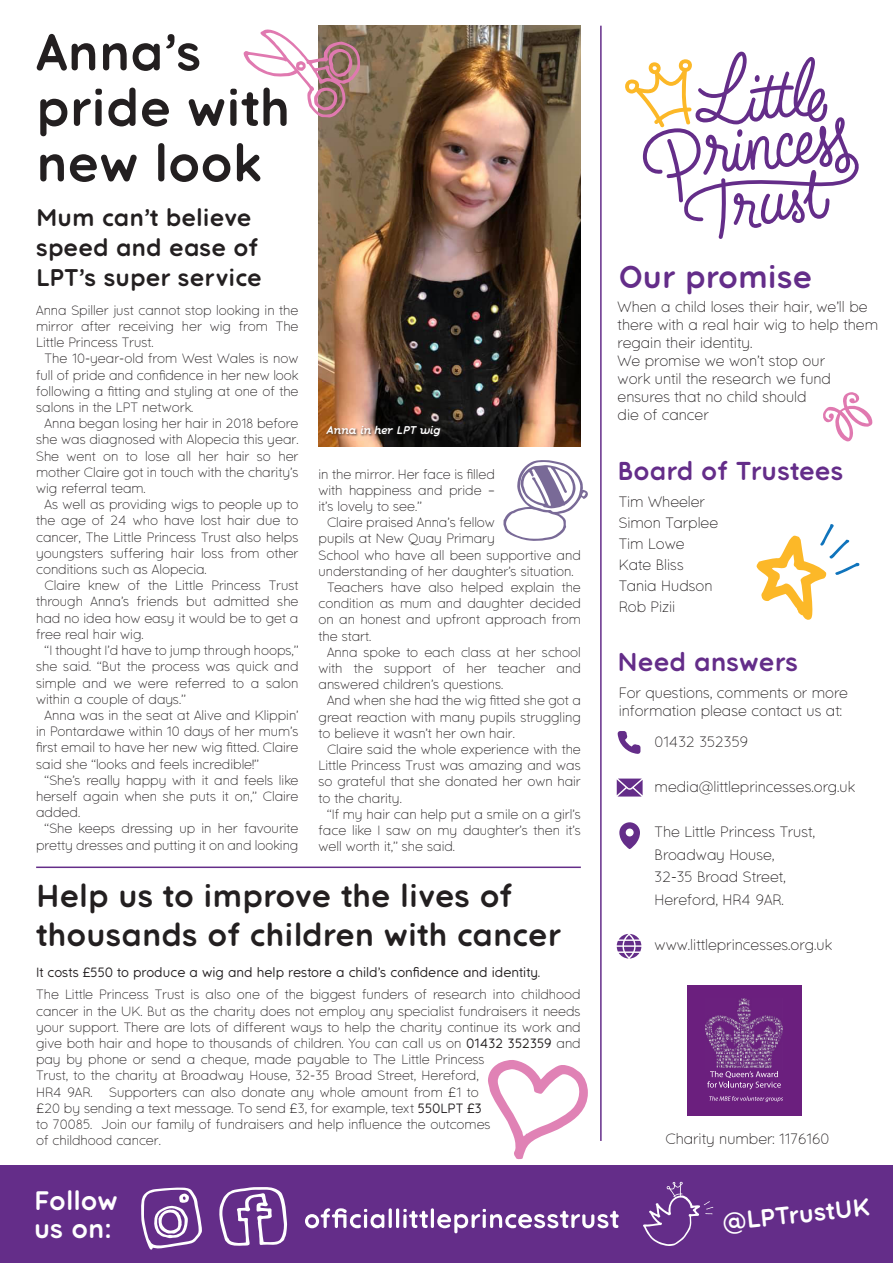
<style>
.page{position:relative;width:893px;height:1263px;background:#fff}
.page>*{position:absolute;margin:0;border:0;box-sizing:border-box;transform-origin:0 0}
.t1{font:700 51.9px/55.5px "Quicksand Pro";color:#231f20}
.t2{font:700 31.95px/39.2px "Quicksand Pro";color:#231f20}
.t3{font:700 31.95px "Quicksand Pro";color:#642d89}
.t4{font:700 26.7px/28px "Quicksand Pro";color:#fff}
.t5{font:700 25.95px "Quicksand Pro";color:#642d89}
.t6{font:700 24.75px "Quicksand Pro";color:#fff}
.t7{font:700 24.15px/30px "Quicksand Pro";color:#231f20}
.t8{font:300 15px/18px "Quicksand Pro";color:#231f20}
.t9{font:300 13.5px/16.2px "Quicksand Pro";color:#231f20}
.t10{font:italic 700 11.25px "Quicksand Pro";color:#fff}
.s1{font-weight:400}
</style>
<div class="page">
<div style="left:0;top:1165px;width:893px;height:98px;background:#642d89"></div>
<img style="left:318px;top:26px;width:263px;height:421px">
<hr style="left:600px;top:26px;width:2px;height:1115px;background:#642d89">
<svg style="left:625px;top:52px;width:234px;height:187px"></svg>
<svg style="left:243px;top:29px;width:117px;height:89px"></svg>
<svg style="left:643px;top:1182px;width:70px;height:64px"></svg>
<svg style="left:305px;top:1208px;width:79px;height:20px"></svg>
<hr style="left:389px;top:1208px;width:3px;height:20px;background:#fff;border-radius:2px">
<hr style="left:396px;top:1208px;width:3px;height:20px;background:#fff;border-radius:2px">
<svg style="left:403px;top:1209px;width:25px;height:19px"></svg>
<hr style="left:431px;top:1208px;width:3px;height:20px;background:#fff;border-radius:2px">
<svg style="left:437px;top:1209px;width:182px;height:24px"></svg>
<svg style="left:141px;top:1187px;width:61px;height:63px"></svg>
<svg style="left:219px;top:1187px;width:68px;height:59px"></svg>
<hr style="left:36px;top:866px;width:545px;height:2px;background:#642d89">
<svg style="left:503px;top:460px;width:85px;height:81px"></svg>
<svg style="left:488px;top:1060px;width:100px;height:99px"></svg>
<svg style="left:618px;top:731px;width:22px;height:23px"></svg>
<svg style="left:617px;top:778px;width:26px;height:18px"></svg>
<svg style="left:823px;top:392px;width:50px;height:49px"></svg>
<svg style="left:619px;top:822px;width:21px;height:27px"></svg>
<svg style="left:617px;top:934px;width:24px;height:24px"></svg>
<svg style="left:757px;top:524px;width:103px;height:96px"></svg>
<div style="left:687px;top:985px;width:115px;height:131px;background:#6b1f7e"></div>
<svg style="left:707px;top:1071px;width:74px;height:18px"></svg>
<svg style="left:709px;top:1096px;width:74px;height:6px"></svg>
<img style="left:705px;top:998px;width:78px;height:70px">
<div style="left:326px;top:425px;width:117px;height:14px;background:#231f20;opacity:.75"></div>
<p class="t1" style="left:36px;top:26px;width:256px">Anna’s pride with new look</p>
<p class="t7" style="left:36px;top:203px;width:227px">Mum can’t believe speed and ease of<br>LPT’s super service</p>
<p class="t9" style="left:36px;top:302px;width:264px">Anna Spiller just cannot stop looking in the</p>
<p class="t9" style="left:36px;top:318px;width:264px">mirror after receiving her wig from The</p>
<p class="t9" style="left:36px;top:334px;width:119px">Little Princess Trust.</p>
<p class="t9" style="left:45px;top:351px;width:255px">The 10-year-old from West Wales is now</p>
<p class="t9" style="left:36px;top:367px;width:264px">full of pride and confidence in her new look</p>
<p class="t9" style="left:36px;top:383px;width:264px">following a fitting and styling at one of the</p>
<p class="t9" style="left:36px;top:399px;width:159px">salons in the LPT network.</p>
<p class="t9" style="left:45px;top:415px;width:255px">Anna began losing her hair in 2018 before</p>
<p class="t9" style="left:36px;top:432px;width:264px">she was diagnosed with Alopecia this year.</p>
<p class="t9" style="left:36px;top:448px;width:264px">She went on to lose all her hair so her</p>
<p class="t9" style="left:36px;top:464px;width:264px">mother Claire got in touch with the charity’s</p>
<p class="t9" style="left:36px;top:480px;width:111px">wig referral team.</p>
<p class="t9" style="left:45px;top:496px;width:255px">As well as providing wigs to people up to</p>
<p class="t9" style="left:36px;top:513px;width:264px">the age of 24 who have lost hair due to</p>
<p class="t9" style="left:36px;top:529px;width:264px">cancer, The Little Princess Trust also helps</p>
<p class="t9" style="left:36px;top:545px;width:264px">youngsters suffering hair loss from other</p>
<p class="t9" style="left:36px;top:561px;width:172px">conditions such as Alopecia.</p>
<p class="t9" style="left:45px;top:577px;width:255px">Claire knew of the Little Princess Trust</p>
<p class="t9" style="left:36px;top:594px;width:264px">through Anna’s friends but admitted she</p>
<p class="t9" style="left:36px;top:610px;width:264px">had no idea how easy it would be to get a</p>
<p class="t9" style="left:36px;top:626px;width:109px">free real hair wig.</p>
<p class="t9" style="left:45px;top:642px;width:255px">“I thought I’d have to jump through hoops,”</p>
<p class="t9" style="left:36px;top:658px;width:264px">she said. “But the process was quick and</p>
<p class="t9" style="left:36px;top:675px;width:264px">simple and we were referred to a salon</p>
<p class="t9" style="left:36px;top:691px;width:151px">within a couple of days.”</p>
<p class="t9" style="left:45px;top:707px;width:255px">Anna was in the seat at Alive and Klippin’</p>
<p class="t9" style="left:36px;top:723px;width:264px">in Pontardawe within 10 days of her mum’s</p>
<p class="t9" style="left:36px;top:739px;width:264px">first email to have her new wig fitted. Claire</p>
<p class="t9" style="left:36px;top:756px;width:224px">said she “looks and feels incredible!”</p>
<p class="t9" style="left:45px;top:772px;width:255px">“She’s really happy with it and feels like</p>
<p class="t9" style="left:36px;top:788px;width:264px">herself again when she puts it on,” Claire</p>
<p class="t9" style="left:36px;top:804px;width:45px">added.</p>
<p class="t9" style="left:45px;top:820px;width:255px">“She keeps dressing up in her favourite</p>
<p class="t9" style="left:36px;top:837px;width:264px">pretty dresses and putting it on and looking</p>
<p class="t10" style="left:327px;top:423px;width:115px">Anna in her LPT wig</p>
<p class="t9" style="left:318px;top:466px;width:178px">in the mirror. Her face is filled</p>
<p class="t9" style="left:318px;top:482px;width:178px">with happiness and pride –</p>
<p class="t9" style="left:318px;top:498px;width:105px">it’s lovely to see.”</p>
<p class="t9" style="left:327px;top:514px;width:169px">Claire praised Anna’s fellow</p>
<p class="t9" style="left:318px;top:530px;width:178px">pupils at New Quay Primary</p>
<p class="t9" style="left:318px;top:547px;width:264px">School who have all been supportive and</p>
<p class="t9" style="left:318px;top:563px;width:256px">understanding of her daughter’s situation.</p>
<p class="t9" style="left:327px;top:579px;width:255px">Teachers have also helped explain the</p>
<p class="t9" style="left:318px;top:595px;width:264px">condition as mum and daughter decided</p>
<p class="t9" style="left:318px;top:611px;width:264px">on an honest and upfront approach from</p>
<p class="t9" style="left:318px;top:628px;width:54px">the start.</p>
<p class="t9" style="left:327px;top:644px;width:255px">Anna spoke to each class at her school</p>
<p class="t9" style="left:318px;top:660px;width:264px">with the support of her teacher and</p>
<p class="t9" style="left:318px;top:676px;width:186px">answered children’s questions.</p>
<p class="t9" style="left:327px;top:692px;width:255px">And when she had the wig fitted she got a</p>
<p class="t9" style="left:318px;top:709px;width:264px">great reaction with many pupils struggling</p>
<p class="t9" style="left:318px;top:725px;width:198px">to believe it wasn’t her own hair.</p>
<p class="t9" style="left:327px;top:741px;width:255px">Claire said the whole experience with the</p>
<p class="t9" style="left:318px;top:757px;width:264px">Little Princess Trust was amazing and was</p>
<p class="t9" style="left:318px;top:773px;width:264px">so grateful that she donated her own hair</p>
<p class="t9" style="left:318px;top:790px;width:85px">to the charity.</p>
<p class="t9" style="left:327px;top:806px;width:255px">“If my hair can help put a smile on a girl’s</p>
<p class="t9" style="left:318px;top:822px;width:264px">face like I saw on my daughter’s then it’s</p>
<p class="t9" style="left:318px;top:838px;width:138px">well worth it,” she said.</p>
<p class="t2" style="left:36px;top:877px;width:526px">Help us to improve the lives of thousands of children with cancer</p>
<p class="t9" style="left:36px;top:961px;width:546px;line-height:22.2px"><span class="s1">It costs £550 to produce a wig and help restore a child’s confidence and identity.<br></span>The Little Princess Trust is also one of the biggest funders of research into childhood</p>
<p class="t9" style="left:36px;top:1003px;width:546px">cancer in the UK. But as the charity does not employ any specialist fundraisers it needs your support. There are lots of different ways to help the charity continue its work and give both hair and hope to thousands of children. You can call us on <span class="s1">01432 352359</span> and pay by phone or send a cheque, made payable to The Little Princess<br>Trust, to the charity at Broadway House, 32-35 Broad Street, Hereford,<br>HR4 9AR. Supporters can also donate any whole amount from £1 to<br>£20 by sending a text message. To send £3, for example, text <span class="s1">550LPT £3<br></span>to 70085. Join our family of fundraisers and help influence the outcomes<br>of childhood cancer.</p>
<p class="t4" style="left:34px;top:1187px;width:85px">Follow us on:</p>
<p class="t3" style="left:619px;top:256px;width:195px">Our promise</p>
<p class="t8" style="left:618px;top:298px;width:262px">When a child loses their hair, we’ll be there with a real hair wig to help them regain their identity.<br>We promise we won’t stop our<br>work until the research we fund ensures that no child should<br>die of cancer</p>
<p class="t5" style="left:618px;top:454px;width:227px">Board of Trustees</p>
<p class="t8" style="left:619px;top:491px;width:101px;line-height:21px">Tim Wheeler<br>Simon Tarplee<br>Tim Lowe<br>Kate Bliss<br>Tania Hudson<br>Rob Pizii</p>
<p class="t5" style="left:618px;top:645px;width:182px">Need answers</p>
<p class="t8" style="left:619px;top:684px;width:231px">For questions, comments or more information please contact us at:</p>
<p class="t8" style="left:655px;top:733px;width:95px">01432 352359</p>
<p class="t8" style="left:655px;top:778px;width:202px">media@littleprincesses.org.uk</p>
<p class="t8" style="left:655px;top:821px;width:162px;line-height:22.5px">The Little Princess Trust,<br>Broadway House,<br>32-35 Broad Street,<br>Hereford, HR4 9AR.</p>
<p class="t8" style="left:655px;top:936px;width:179px">www.littleprincesses.org.uk</p>
<p class="t8" style="left:666px;top:1130px;width:165px">Charity number: 1176160</p>
<p class="t6" style="left:721px;top:1206px;width:149px;rotate:-6deg">@LPTrustUK</p>
</div>
